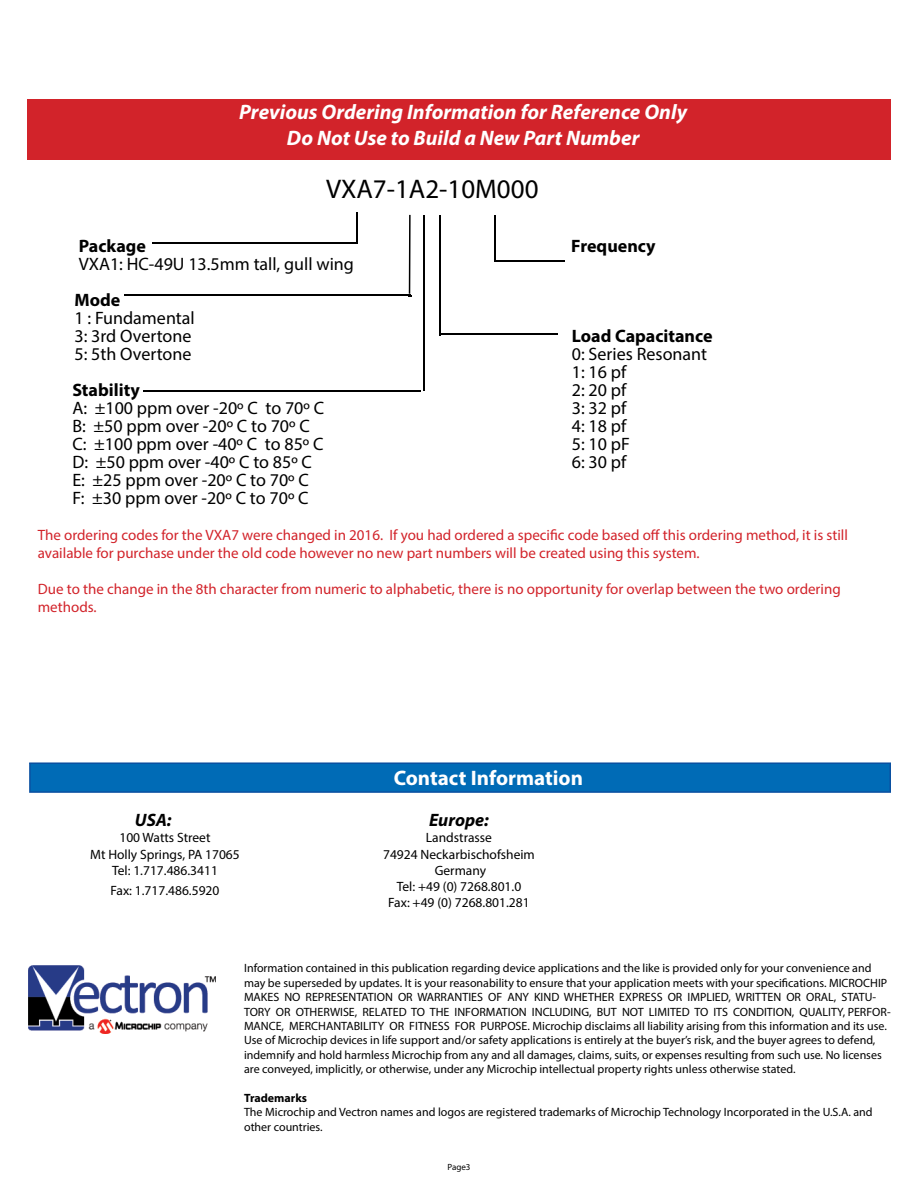
<style>
.page{position:relative;width:918px;height:1188px;background:#fff}
.page>*{position:absolute;margin:0;border:0;box-sizing:border-box;transform-origin:0 0}
.t1{font:27px "Myriad Pro";color:#000}
.t2{font:italic 700 21px/25.2px "Myriad Pro";color:#fff;text-align:center}
.t3{font:700 21px "Myriad Pro";color:#fff}
.t4{font:18px/18px "Myriad Pro";color:#000}
.t5{font:700 18px "Myriad Pro";color:#000}
.t6{font:italic 700 18px "Myriad Pro";color:#000}
.t7{font:15px/18px "Myriad Pro";color:#d2232a}
.t8{font:13.5px/16.2px "Myriad Pro";color:#000;text-align:center}
.t9{font:12px/14.4px "Myriad Pro";color:#000}
.t10{font:700 12px "Myriad Pro";color:#000}
.t11{font:9px "Myriad Pro";color:#000}
</style>
<div class="page">
<svg style="left:29px;top:762px;width:862px;height:31px;background:#066bb5"></svg>
<img style="left:28px;top:965px;width:188px;height:68px">
<div style="left:27px;top:99px;width:864px;height:61px;background:#d2232a"></div>
<hr style="left:152px;top:242px;width:205px;height:2px;background:#000">
<hr style="left:124px;top:294px;width:286px;height:2px;background:#000">
<hr style="left:144px;top:390px;width:277px;height:2px;background:#000">
<hr style="left:441px;top:334px;width:117px;height:1px;background:#000">
<hr style="left:495px;top:260px;width:70px;height:2px;background:#000">
<hr style="left:357px;top:213px;width:1px;height:31px;background:#000">
<hr style="left:409px;top:215px;width:2px;height:79px;background:#000">
<hr style="left:423px;top:215px;width:1px;height:176px;background:#000">
<hr style="left:439px;top:215px;width:1px;height:121px;background:#000">
<hr style="left:494px;top:215px;width:1px;height:46px;background:#000">
<h2 class="t2" style="left:239px;top:102px;width:449px">Previous Ordering Information for Reference Only<br>Do Not Use to Build a New Part Number</h2>
<h1 class="t1" style="left:326px;top:179px;width:214px">VXA7-1A2-10M000</h1>
<h3 class="t5" style="left:79px;top:239px;width:69px">Package</h3>
<h3 class="t4" style="left:79px;top:257px;width:277px">VXA1: HC-49U 13.5mm tall, gull wing</h3>
<h3 class="t5" style="left:75px;top:293px;width:47px">Mode</h3>
<h3 class="t4" style="left:75px;top:311px;width:122px">1 : Fundamental<br>3: 3rd Overtone<br>5: 5th Overtone</h3>
<h3 class="t5" style="left:72px;top:383px;width:69px">Stability</h3>
<h3 class="t4" style="left:72px;top:401px;width:253px">A: ±100 ppm over -20o C to 70o C<br>B: ±50 ppm over -20o C to 70o C<br>C: ±100 ppm over -40o C to 85o C<br>D: ±50 ppm over -40o C to 85o C<br>E: ±25 ppm over -20o C to 70o C<br>F: ±30 ppm over -20o C to 70o C</h3>
<h3 class="t5" style="left:571px;top:239px;width:86px">Frequency</h3>
<h3 class="t5" style="left:572px;top:329px;width:142px">Load Capacitance</h3>
<h3 class="t4" style="left:572px;top:347px;width:137px">0: Series Resonant<br>1: 16 pf<br>2: 20 pf<br>3: 32 pf<br>4: 18 pf<br>5: 10 pF<br>6: 30 pf</h3>
<p class="t7" style="left:38px;top:527px;width:812px">The ordering codes for the VXA7 were changed in 2016. If you had ordered a specific code based off this ordering method, it is still available for purchase under the old code however no new part numbers will be created using this system.</p>
<p class="t7" style="left:38px;top:581px;width:805px">Due to the change in the 8th character from numeric to alphabetic, there is no opportunity for overlap between the two ordering methods.</p>
<h3 class="t6" style="left:135px;top:813px;width:38px">USA:</h3>
<p class="t8" style="left:90px;top:831px;width:151px">100 Watts Street<br>Mt Holly Springs, PA 17065<br>Tel: 1.717.486.3411</p>
<p class="t8" style="left:111px;top:883px;width:110px">Fax: 1.717.486.5920</p>
<h2 class="t3" style="left:394px;top:769px;width:191px">Contact Information</h2>
<h3 class="t6" style="left:429px;top:813px;width:61px">Europe:</h3>
<p class="t8" style="left:383px;top:831px;width:153px">Landstrasse<br>74924 Neckarbischofsheim<br>Germany<br>Tel: +49 (0) 7268.801.0<br>Fax: +49 (0) 7268.801.281</p>
<p class="t9" style="left:244px;top:962px;width:648px">Information contained in this publication regarding device applications and the like is provided only for your convenience and may be superseded by updates. It is your reasonability to ensure that your application meets with your specifications. MICROCHIP MAKES NO REPRESENTATION OR WARRANTIES OF ANY KIND WHETHER EXPRESS OR IMPLIED, WRITTEN OR ORAL, STATU-TORY OR OTHERWISE, RELATED TO THE INFORMATION INCLUDING, BUT NOT LIMITED TO ITS CONDITION, QUALITY, PERFOR-MANCE, MERCHANTABILITY OR FITNESS FOR PURPOSE. Microchip disclaims all liability arising from this information and its use.<br>Use of Microchip devices in life support and/or safety applications is entirely at the buyer’s risk, and the buyer agrees to defend, indemnify and hold harmless Microchip from any and all damages, claims, suits, or expenses resulting from such use. No licenses are conveyed, implicitly, or otherwise, under any Microchip intellectual property rights unless otherwise stated.</p>
<p class="t10" style="left:244px;top:1093px;width:65px">Trademarks</p>
<p class="t9" style="left:244px;top:1106px;width:630px">The Microchip and Vectron names and logos are registered trademarks of Microchip Technology Incorporated in the U.S.A. and other countries.</p>
<p class="t11" style="left:447px;top:1164px;width:25px">Page3</p>
</div>
